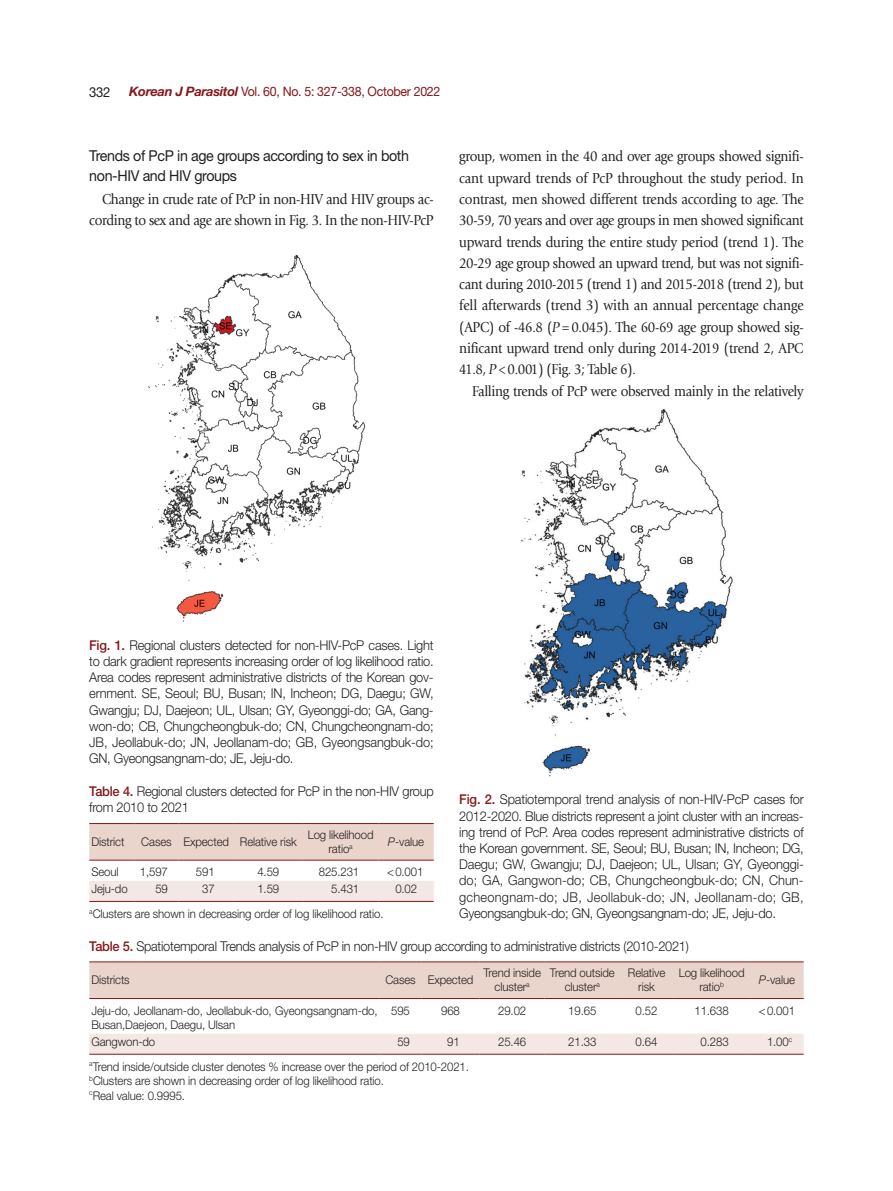
<style>
.page{position:relative;width:893px;height:1191px;background:#fff}
.page>*{position:absolute;margin:0;border:0;box-sizing:border-box;transform-origin:0 0}
.본문{font:15px/21.3px "Giovanni Std";letter-spacing:-.025em;color:#231f20;text-align:right;scale:.9 1}
.본문_중제목{font:15px/19.2px "Helvetica Neue LT Std";letter-spacing:-.025em;color:#231f20;scale:.95 1}
.t1{font:13.8px "Helvetica Neue LT Std";color:#231f20;scale:.95 1}
.표_제목__그림_설명{font:300 13.5px/16.2px "Helvetica Neue LT Std";letter-spacing:-.02em;color:#231f20;text-align:justify;scale:.95 1}
.t2{font:13.05px "Helvetica Neue LT Std";letter-spacing:-.025em;color:#88181b;scale:.95 1}
.표_본문{font:300 12px/14.4px "Helvetica Neue LT Std";letter-spacing:-.01em;color:#231f20;text-align:center;scale:.95 1}
.s1{font-weight:700;font-style:italic}
.s2{font-style:italic}
.s3{font-family:"Minion Pro"}
.s4{font-weight:500;color:#88181b}
</style>
<div class="page">
<svg style="left:89px;top:824px;width:345px;height:77px"></svg>
<hr style="left:89px;top:823px;width:45px;height:1px;background:#88181b">
<hr style="left:134px;top:823px;width:45px;height:1px;background:#88181b">
<hr style="left:179px;top:823px;width:55px;height:1px;background:#88181b">
<hr style="left:234px;top:823px;width:69px;height:1px;background:#88181b">
<hr style="left:303px;top:823px;width:75px;height:1px;background:#88181b">
<hr style="left:378px;top:823px;width:56px;height:1px;background:#88181b">
<hr style="left:89px;top:860px;width:45px;height:1px;background:#88181b">
<hr style="left:134px;top:860px;width:45px;height:1px;background:#88181b">
<hr style="left:179px;top:860px;width:55px;height:1px;background:#88181b">
<hr style="left:234px;top:860px;width:69px;height:1px;background:#88181b">
<hr style="left:303px;top:860px;width:75px;height:1px;background:#88181b">
<hr style="left:378px;top:860px;width:56px;height:1px;background:#88181b">
<hr style="left:89px;top:901px;width:45px;height:1px;background:#88181b">
<hr style="left:134px;top:901px;width:45px;height:1px;background:#88181b">
<hr style="left:179px;top:901px;width:55px;height:1px;background:#88181b">
<hr style="left:234px;top:901px;width:69px;height:1px;background:#88181b">
<hr style="left:303px;top:901px;width:75px;height:1px;background:#88181b">
<hr style="left:378px;top:901px;width:56px;height:1px;background:#88181b">
<img style="left:148px;top:254px;width:218px;height:367px">
<img style="left:521px;top:409px;width:212px;height:367px">
<svg style="left:89px;top:962px;width:715px;height:92px"></svg>
<hr style="left:89px;top:961px;width:291px;height:1px;background:#88181b">
<hr style="left:380px;top:961px;width:41px;height:1px;background:#88181b">
<hr style="left:421px;top:961px;width:59px;height:1px;background:#88181b">
<hr style="left:480px;top:961px;width:65px;height:1px;background:#88181b">
<hr style="left:545px;top:961px;width:75px;height:1px;background:#88181b">
<hr style="left:620px;top:961px;width:53px;height:1px;background:#88181b">
<hr style="left:673px;top:961px;width:77px;height:1px;background:#88181b">
<hr style="left:750px;top:961px;width:54px;height:1px;background:#88181b">
<hr style="left:89px;top:998px;width:291px;height:1px;background:#88181b">
<hr style="left:380px;top:998px;width:41px;height:1px;background:#88181b">
<hr style="left:421px;top:998px;width:59px;height:1px;background:#88181b">
<hr style="left:480px;top:998px;width:65px;height:1px;background:#88181b">
<hr style="left:545px;top:998px;width:75px;height:1px;background:#88181b">
<hr style="left:620px;top:998px;width:53px;height:1px;background:#88181b">
<hr style="left:673px;top:998px;width:77px;height:1px;background:#88181b">
<hr style="left:750px;top:998px;width:54px;height:1px;background:#88181b">
<hr style="left:89px;top:1054px;width:291px;height:1px;background:#88181b">
<hr style="left:380px;top:1054px;width:41px;height:1px;background:#88181b">
<hr style="left:421px;top:1054px;width:59px;height:1px;background:#88181b">
<hr style="left:480px;top:1054px;width:65px;height:1px;background:#88181b">
<hr style="left:545px;top:1054px;width:75px;height:1px;background:#88181b">
<hr style="left:620px;top:1054px;width:53px;height:1px;background:#88181b">
<hr style="left:673px;top:1054px;width:77px;height:1px;background:#88181b">
<hr style="left:750px;top:1054px;width:54px;height:1px;background:#88181b">
<p class="t1" style="left:89px;top:83px;width:24px">332</p>
<p class="t2" style="left:129px;top:84px;width:329px"><span class="s1">Korean J Parasitol</span> Vol. 60, No. 5: 327-338, October 2022</p>
<p class="본문_중제목" style="left:89px;top:146px;width:338px">Trends of PcP in age groups according to sex in both non-HIV and HIV groups</p>
<p class="본문" style="left:89px;top:188px;width:384px">Change in crude rate of PcP in non-HIV and HIV groups ac&shy;cording to sex and age are shown in Fig. 3. In the non-HIV-PcP</p>
<p class="본문" style="left:459px;top:146px;width:384px;text-align:justify">group, women in the 40 and over age groups showed signifi&shy;cant upward trends of PcP throughout the study period. In contrast, men showed different trends according to age. The 30-59, 70 years and over age groups in men showed significant upward trends during the entire study period (trend 1). The 20-29 age group showed an upward trend, but was not signifi&shy;cant during 2010-2015 (trend 1) and 2015-2018 (trend 2), but fell afterwards (trend 3) with an annual percentage change (APC) of -46.8 (<span class="s2">P</span> <span class="s3">=</span>0.045). The 60-69 age group showed sig&shy;nificant upward trend only during 2014-2019 (trend 2, APC 41.8, <span class="s2">P</span> <span class="s3">&lt;</span>0.001) (Fig. 3; Table 6).</p>
<p class="본문" style="left:472px;top:380px;width:370px">Falling trends of PcP were observed mainly in the relatively</p>
<p class="표_제목__그림_설명" style="left:89px;top:636px;width:364px"><span class="s4">Fig. 1.</span> Regional clusters detected for non-HIV-PcP cases. Light to dark gradient represents increasing order of log likelihood ratio.<br>Area codes represent administrative districts of the Korean gov&shy;ernment. SE, Seoul; BU, Busan; IN, Incheon; DG, Daegu; GW, Gwangju; DJ, Daejeon; UL, Ulsan; GY, Gyeonggi-do; GA, Gang&shy;won-do; CB, Chungcheongbuk-do; CN, Chungcheongnam-do; JB, Jeollabuk-do; JN, Jeollanam-do; GB, Gyeongsangbuk-do; GN, Gyeongsangnam-do; JE, Jeju-do.</p>
<p class="표_제목__그림_설명" style="left:89px;top:783px;width:364px"><span class="s4">Table 4.</span> Regional clusters detected for PcP in the non-HIV group from 2010 to 2021</p>
<p class="표_본문" style="left:91px;top:834px;width:36px">District</p>
<p class="표_본문" style="left:141px;top:834px;width:33px">Cases</p>
<p class="표_본문" style="left:183px;top:834px;width:50px">Expected</p>
<p class="표_본문" style="left:240px;top:834px;width:61px">Relative risk</p>
<p class="표_본문" style="left:308px;top:827px;width:71px">Log likelihood ratio<sup>a</sup></p>
<p class="표_본문" style="left:388px;top:834px;width:40px"><span class="s2">P</span>-value</p>
<p class="표_본문" style="left:91px;top:864px;width:30px">Seoul</p>
<p class="표_본문" style="left:140px;top:864px;width:31px">1,597</p>
<p class="표_본문" style="left:196px;top:864px;width:21px">591</p>
<p class="표_본문" style="left:257px;top:864px;width:24px">4.59</p>
<p class="표_본문" style="left:319px;top:864px;width:44px">825.231</p>
<p class="표_본문" style="left:387px;top:864px;width:40px">&lt;0.001</p>
<p class="표_본문" style="left:91px;top:881px;width:40px">Jeju-do</p>
<p class="표_본문" style="left:155px;top:881px;width:15px">59</p>
<p class="표_본문" style="left:202px;top:881px;width:15px">37</p>
<p class="표_본문" style="left:257px;top:881px;width:24px">1.59</p>
<p class="표_본문" style="left:331px;top:881px;width:31px">5.431</p>
<p class="표_본문" style="left:395px;top:881px;width:24px">0.02</p>
<p class="표_본문" style="left:89px;top:906px;width:311px"><sup>a</sup>Clusters are shown in decreasing order of log likelihood ratio.</p>
<p class="표_제목__그림_설명" style="left:459px;top:791px;width:364px"><span class="s4">Fig. 2.</span> Spatiotemporal trend analysis of non-HIV-PcP cases for 2012-2020. Blue districts represent a joint cluster with an increas&shy;ing trend of PcP. Area codes represent administrative districts of the Korean government. SE, Seoul; BU, Busan; IN, Incheon; DG, Daegu; GW, Gwangju; DJ, Daejeon; UL, Ulsan; GY, Gyeonggi&shy;do; GA, Gangwon-do; CB, Chungcheongbuk-do; CN, Chun&shy;gcheongnam-do; JB, Jeollabuk-do; JN, Jeollanam-do; GB, Gyeongsangbuk-do; GN, Gyeongsangnam-do; JE, Jeju-do.</p>
<p class="표_제목__그림_설명" style="left:89px;top:937px;width:633px"><span class="s4">Table 5.</span> Spatiotemporal Trends analysis of PcP in non-HIV group according to administrative districts (2010-2021)</p>
<p class="표_본문" style="left:91px;top:972px;width:42px">Districts</p>
<p class="표_본문" style="left:385px;top:972px;width:33px">Cases</p>
<p class="표_본문" style="left:428px;top:972px;width:50px">Expected</p>
<p class="표_본문" style="left:483px;top:965px;width:62px">Trend inside cluster<sup>a</sup></p>
<p class="표_본문" style="left:550px;top:965px;width:70px">Trend outside cluster<sup>a</sup></p>
<p class="표_본문" style="left:628px;top:965px;width:41px">Relative risk</p>
<p class="표_본문" style="left:679px;top:965px;width:71px">Log likelihood ratio<sup>b</sup></p>
<p class="표_본문" style="left:759px;top:972px;width:40px"><span class="s2">P</span>-value</p>
<p class="표_본문" style="left:91px;top:1003px;width:303px;text-align:left">Jeju-do, Jeollanam-do, Jeollabuk-do, Gyeongsangnam-do,<br>Busan,Daejeon, Daegu, Ulsan</p>
<p class="표_본문" style="left:391px;top:1003px;width:21px">595</p>
<p class="표_본문" style="left:441px;top:1003px;width:21px">968</p>
<p class="표_본문" style="left:498px;top:1003px;width:31px">29.02</p>
<p class="표_본문" style="left:568px;top:1003px;width:31px">19.65</p>
<p class="표_본문" style="left:636px;top:1003px;width:24px">0.52</p>
<p class="표_본문" style="left:694px;top:1003px;width:38px">11.638</p>
<p class="표_본문" style="left:759px;top:1003px;width:40px">&lt;0.001</p>
<p class="표_본문" style="left:91px;top:1034px;width:69px">Gangwon-do</p>
<p class="표_본문" style="left:397px;top:1034px;width:15px">59</p>
<p class="표_본문" style="left:447px;top:1034px;width:15px">91</p>
<p class="표_본문" style="left:498px;top:1034px;width:31px">25.46</p>
<p class="표_본문" style="left:568px;top:1034px;width:31px">21.33</p>
<p class="표_본문" style="left:636px;top:1034px;width:24px">0.64</p>
<p class="표_본문" style="left:701px;top:1034px;width:31px">0.283</p>
<p class="표_본문" style="left:767px;top:1034px;width:28px">1.00<sup>c</sup></p>
<p class="표_본문" style="left:89px;top:1059px;width:401px"><sup>a</sup>Trend inside/outside cluster denotes % increase over the period of 2010-2021.</p>
<p class="표_본문" style="left:89px;top:1073px;width:312px"><sup>b</sup>Clusters are shown in decreasing order of log likelihood ratio.</p>
<p class="표_본문" style="left:89px;top:1088px;width:102px"><sup>c</sup>Real value: 0.9995.</p>
</div>
